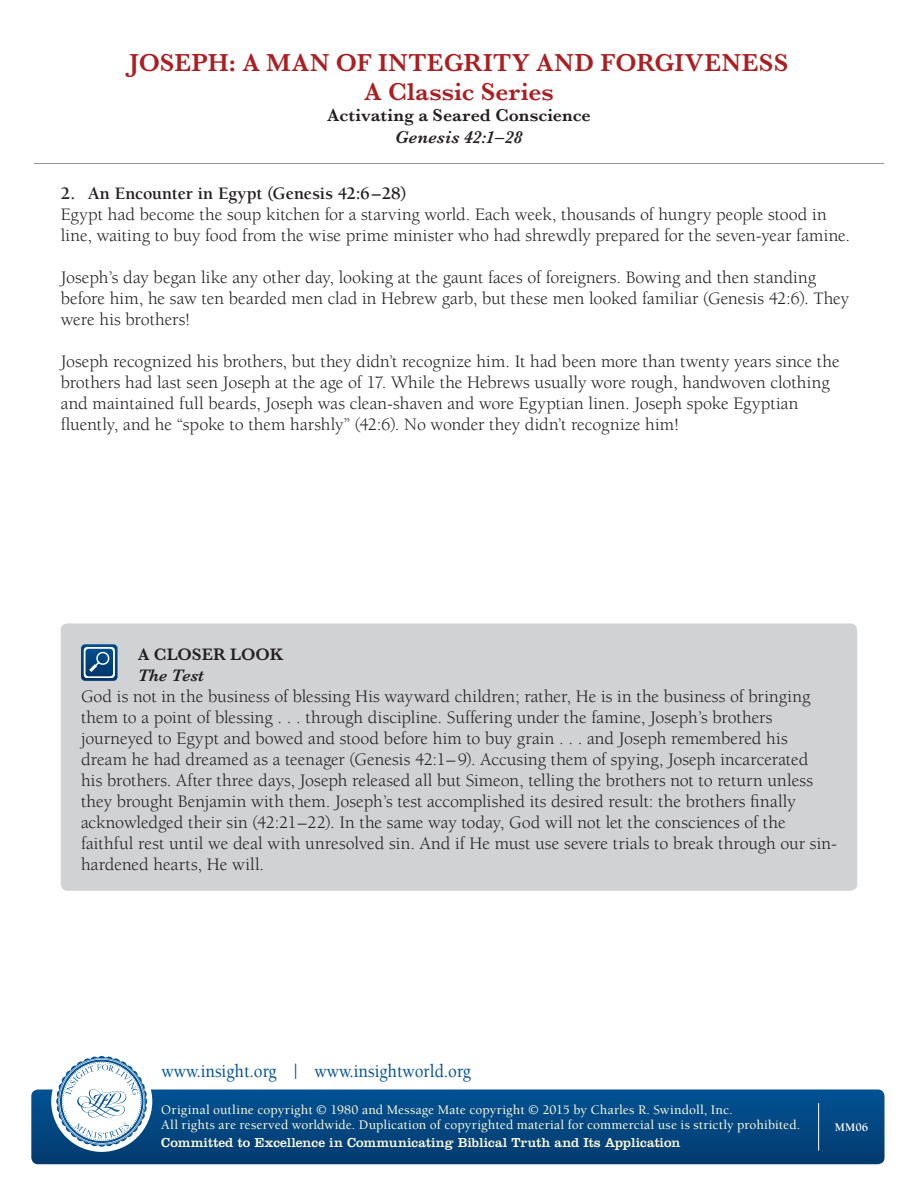
<style>
.page{position:relative;width:918px;height:1188px;background:#fff}
.page>*{position:absolute;margin:0;border:0;box-sizing:border-box;transform-origin:0 0}
.t1{font:600 25.5px/28.5px "Baskerville";letter-spacing:.01em;color:#aa1f22;text-align:center}
.t2{font:500 18.9px "Berkeley";color:#005294;scale:.9 1}
.t3{font:18px/21px "Berkeley";color:#231f20}
.t4{font:700 18px "Berkeley";letter-spacing:-.005em;color:#231f20}
.t5{font:600 18px "Baskerville";letter-spacing:.005em;color:#231f20}
.t6{font:italic 600 18px "Baskerville";letter-spacing:.015em;color:#231f20}
.t7{font:600 17.25px "Baskerville";color:#231f20}
.t8{font:italic 600 17.25px "Baskerville";color:#231f20}
.t9{font:500 13.5px/15px "Berkeley";letter-spacing:.01em;color:#fffcdc}
.t10{font:13.5px "Clarendon";letter-spacing:.005em;color:#fffcdc}
.t11{font:700 12px "Berkeley";color:#fff}
</style>
<div class="page">
<div style="left:31px;top:1090px;width:854px;height:74px;background:linear-gradient(to bottom,#015294,#043b6f);border-radius:7px"></div>
<div style="left:51px;top:1051px;width:101px;height:101px;background:#fff;border-radius:50%"></div>
<svg style="left:56px;top:1056px;width:91px;height:91px"></svg>
<hr style="left:818px;top:1103px;width:1px;height:48px;background:#fff">
<hr style="left:34px;top:163px;width:850px;height:1px;background:#939598">
<div style="left:61px;top:623px;width:796px;height:268px;background:#d1d2d4;border-radius:7px"></div>
<svg style="left:81px;top:644px;width:37px;height:37px"></svg>
<h1 class="t1" style="left:130px;top:48px;width:660px">JOSEPH: A MAN OF INTEGRITY AND FORGIVENESS<br>A Classic Series</h1>
<p class="t5" style="left:327px;top:103px;width:265px">Activating a Seared Conscience</p>
<p class="t6" style="left:395px;top:125px;width:129px">Genesis 42:1–28</p>
<p class="t4" style="left:61px;top:183px;width:347px">2. An Encounter in Egypt (Genesis 42:6–28)</p>
<p class="t3" style="left:61px;top:204px;width:791px">Egypt had become the soup kitchen for a starving world. Each week, thousands of hungry people stood in line, waiting to buy food from the wise prime minister who had shrewdly prepared for the seven-year famine.</p>
<p class="t3" style="left:61px;top:267px;width:790px">Joseph’s day began like any other day, looking at the gaunt faces of foreigners. Bowing and then standing before him, he saw ten bearded men clad in Hebrew garb, but these men looked familiar (Genesis 42:6). They were his brothers!</p>
<p class="t3" style="left:61px;top:351px;width:781px">Joseph recognized his brothers, but they didn’t recognize him. It had been more than twenty years since the brothers had last seen Joseph at the age of 17. While the Hebrews usually wore rough, handwoven clothing and maintained full beards, Joseph was clean-shaven and wore Egyptian linen. Joseph spoke Egyptian fluently, and he “spoke to them harshly” (42:6). No wonder they didn’t recognize him!</p>
<p class="t7" style="left:138px;top:642px;width:147px">A CLOSER LOOK</p>
<p class="t8" style="left:138px;top:664px;width:68px">The Test</p>
<p class="t3" style="left:81px;top:686px;width:758px">God is not in the business of blessing His wayward children; rather, He is in the business of bringing them to a point of blessing . . . through discipline. Suffering under the famine, Joseph’s brothers journeyed to Egypt and bowed and stood before him to buy grain . . . and Joseph remembered his dream he had dreamed as a teenager (Genesis 42:1–9). Accusing them of spying, Joseph incarcerated<br>his brothers. After three days, Joseph released all but Simeon, telling the brothers not to return unless they brought Benjamin with them. Joseph’s test accomplished its desired result: the brothers finally acknowledged their sin (42:21–22). In the same way today, God will not let the consciences of the faithful rest until we deal with unresolved sin. And if He must use severe trials to break through our sin&shy;hardened hearts, He will.</p>
<p class="t2" style="left:162px;top:1061px;width:345px">www.insight.org | www.insightworld.org</p>
<p class="t9" style="left:161px;top:1103px;width:641px">Original outline copyright © 1980 and Message Mate copyright © 2015 by Charles R. Swindoll, Inc.<br>All rights are reserved worldwide. Duplication of copyrighted material for commercial use is strictly prohibited.</p>
<p class="t10" style="left:161px;top:1135px;width:521px">Committed to Excellence in Communicating Biblical Truth and Its Application</p>
<p class="t11" style="left:835px;top:1121px;width:35px">MM06</p>
</div>
